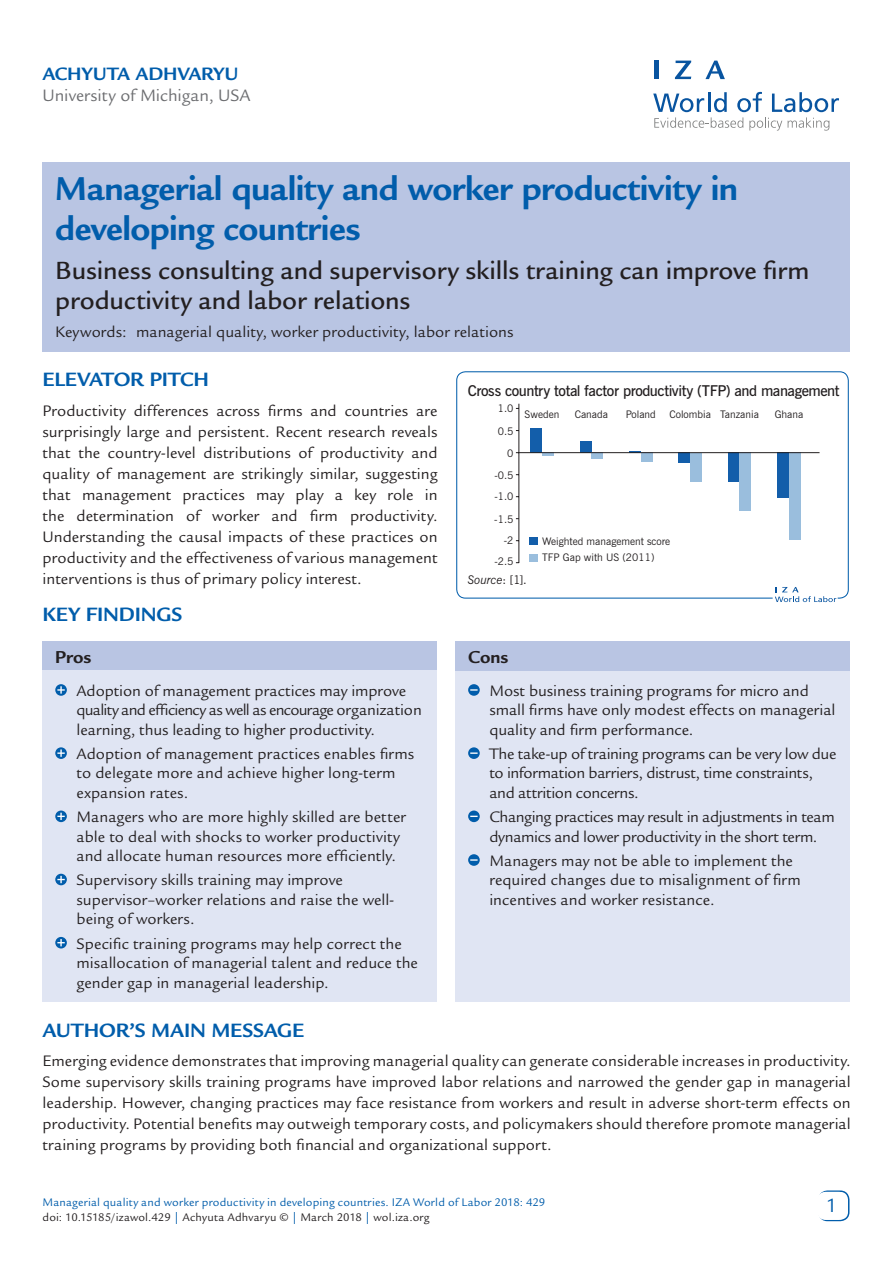
<style>
.page{position:relative;width:893px;height:1263px;background:#fff}
.page>*{position:absolute;margin:0;border:0;box-sizing:border-box;transform-origin:0 0}
.Cover__Title{font:700 36px/40.5px "Legacy Sans Std";letter-spacing:-.015em;color:#015dab}
.Cover__Subtitle{font:500 27px/30px "Legacy Sans ITC Pro";letter-spacing:-.005em;color:#231f20}
.Main__A_Level_Headin{font:700 21px "Legacy Sans Std";letter-spacing:-.01em;color:#015dab}
.t1{font:21px "Legacy Sans Std";color:#015dab}
.Cover__AuthorName{font:700 19.5px "Legacy Sans Std";letter-spacing:-.005em;color:#015dab}
.Cover__Pro_Con_Heade{font:700 18.75px "Legacy Sans Std";letter-spacing:-.005em;color:#231f20}
.Cover__Affiliation{font:18px "Legacy Sans Std";color:#6c6d70}
.Main__Bodytext{font:16.5px/21px "Legacy Sans Std";letter-spacing:.005em;color:#231f20;text-align:justify}
.Cover__Pro_Con_Bulle{font:16.5px/19.5px "Legacy Sans Std";color:#231f20}
.Cover__Pro_Con_Bulle-2{font:16.5px/19.5px "Legacy Sans Std";letter-spacing:-.02em;color:#231f20}
.Keywords{font:16.5px "Legacy Sans Std";letter-spacing:.005em;color:#231f20}
.t2{font:600 14.85px "News Gothic BT";letter-spacing:-.025em;color:#231f20}
.t3{font:12px "Legacy Sans Std";letter-spacing:.015em;color:#015dab}
.t4{font:12px "Legacy Sans Std";letter-spacing:.015em;color:#231f20}
.t5{font:italic 11.85px "News Gothic BT";letter-spacing:.005em;color:#231f20}
.t6{font:10.5px/21.8px "News Gothic BT";color:#231f20;text-align:right}
.s1{font-style:normal}
.s2{color:#015dab}
</style>
<div class="page">
<div style="left:43px;top:162px;width:807px;height:189px;background:#b9c5e3"></div>
<div style="left:818px;top:1190px;width:31px;height:31px;border:2px solid #015dab;border-radius:9px"></div>
<div style="left:817px;top:1192px;width:30px;height:28px;background:#fff;border-radius:9px"></div>
<svg style="left:653px;top:92px;width:186px;height:39px"></svg>
<hr style="left:654px;top:61px;width:4px;height:18px;background:#0854a0">
<svg style="left:675px;top:61px;width:16px;height:18px"></svg>
<svg style="left:705px;top:61px;width:20px;height:18px"></svg>
<div style="left:455px;top:641px;width:395px;height:361px;background:#e0e5f3"></div>
<div style="left:455px;top:641px;width:395px;height:29px;background:#b9c5e3"></div>
<div style="left:468px;top:684px;width:12px;height:12px;background:#015dab;border-radius:50%"></div>
<svg style="left:470px;top:689px;width:8px;height:2px"></svg>
<div style="left:468px;top:747px;width:12px;height:12px;background:#015dab;border-radius:50%"></div>
<svg style="left:470px;top:752px;width:8px;height:2px"></svg>
<svg style="left:468px;top:810px;width:12px;height:12px"></svg>
<div style="left:468px;top:854px;width:12px;height:12px;background:#015dab;border-radius:50%"></div>
<svg style="left:470px;top:859px;width:8px;height:2px"></svg>
<div style="left:43px;top:641px;width:394px;height:361px;background:#e0e5f3"></div>
<div style="left:43px;top:641px;width:394px;height:28px;background:#b9c5e3"></div>
<svg style="left:55px;top:684px;width:12px;height:12px"></svg>
<svg style="left:57px;top:686px;width:8px;height:8px"></svg>
<svg style="left:55px;top:747px;width:12px;height:12px"></svg>
<svg style="left:57px;top:749px;width:8px;height:8px"></svg>
<svg style="left:55px;top:810px;width:12px;height:12px"></svg>
<svg style="left:57px;top:813px;width:8px;height:7px"></svg>
<svg style="left:55px;top:874px;width:12px;height:11px"></svg>
<svg style="left:57px;top:876px;width:8px;height:7px"></svg>
<svg style="left:55px;top:937px;width:12px;height:11px"></svg>
<svg style="left:57px;top:939px;width:8px;height:7px"></svg>
<div style="left:456px;top:371px;width:393px;height:228px;border:1px solid #015dab;border-radius:9px"></div>
<svg style="left:773px;top:587px;width:65px;height:15px"></svg>
<div style="left:529px;top:537px;width:9px;height:8px;background:#135eaa"></div>
<div style="left:529px;top:554px;width:9px;height:7px;background:#9abedd"></div>
<hr style="left:518px;top:404px;width:1px;height:159px;background:#231f20">
<div style="left:679px;top:453px;width:11px;height:10px;background:#135eaa"></div>
<div style="left:690px;top:453px;width:12px;height:29px;background:#9abedd"></div>
<div style="left:728px;top:453px;width:12px;height:29px;background:#135eaa"></div>
<div style="left:740px;top:453px;width:11px;height:58px;background:#9abedd"></div>
<div style="left:777px;top:453px;width:12px;height:45px;background:#135eaa"></div>
<div style="left:789px;top:453px;width:11px;height:87px;background:#9abedd"></div>
<div style="left:530px;top:428px;width:12px;height:25px;background:#135eaa"></div>
<svg style="left:542px;top:453px;width:11px;height:3px"></svg>
<div style="left:580px;top:441px;width:11px;height:12px;background:#135eaa"></div>
<div style="left:591px;top:453px;width:12px;height:6px;background:#9abedd"></div>
<svg style="left:629px;top:451px;width:12px;height:1px"></svg>
<div style="left:641px;top:453px;width:11px;height:9px;background:#9abedd"></div>
<hr style="left:518px;top:452px;width:301px;height:1px;background:#231f20">
<p class="Cover__AuthorName" style="left:43px;top:62px;width:198px">ACHYUTA ADHVARYU</p>
<p class="Cover__Affiliation" style="left:43px;top:85px;width:210px">University of Michigan, USA</p>
<p class="Cover__Title" style="left:55px;top:168px;width:684px">Managerial quality and worker productivity in developing countries</p>
<p class="Cover__Subtitle" style="left:55px;top:255px;width:756px">Business consulting and supervisory skills training can improve firm productivity and labor relations</p>
<p class="Keywords" style="left:55px;top:322px;width:460px">Keywords: managerial quality, worker productivity, labor relations</p>
<p class="Main__A_Level_Headin" style="left:43px;top:367px;width:168px">ELEVATOR PITCH</p>
<p class="Main__Bodytext" style="left:43px;top:400px;width:397px">Productivity differences across firms and countries are surprisingly large and persistent. Recent research reveals that the country-level distributions of productivity and quality of management are strikingly similar, suggesting that management practices may play a key role in the determination of worker and firm productivity.<br>Understanding the causal impacts of these practices on productivity and the effectiveness of various management interventions is thus of primary policy interest.</p>
<p class="Main__A_Level_Headin" style="left:43px;top:602px;width:141px">KEY FINDINGS</p>
<p class="Cover__Pro_Con_Heade" style="left:55px;top:646px;width:38px">Pros</p>
<p class="Cover__Pro_Con_Bulle" style="left:77px;top:681px;width:347px">Adoption of management practices may improve quality and efficiency as well as encourage organization learning, thus leading to higher productivity.</p>
<p class="Cover__Pro_Con_Bulle" style="left:77px;top:744px;width:339px">Adoption of management practices enables firms to delegate more and achieve higher long-term expansion rates.</p>
<p class="Cover__Pro_Con_Bulle" style="left:77px;top:807px;width:331px">Managers who are more highly skilled are better able to deal with shocks to worker productivity and allocate human resources more efficiently.</p>
<p class="Cover__Pro_Con_Bulle" style="left:77px;top:870px;width:319px">Supervisory skills training may improve supervisor–worker relations and raise the well&shy;being of workers.</p>
<p class="Cover__Pro_Con_Bulle" style="left:77px;top:934px;width:343px">Specific training programs may help correct the misallocation of managerial talent and reduce the gender gap in managerial leadership.</p>
<p class="t2" style="left:468px;top:381px;width:373px">Cross country total factor productivity (TFP) and management</p>
<p class="t6" style="left:498px;top:397px;width:17px">1.0</p>
<p class="t6" style="left:494px;top:420px;width:21px">0.5<br>0 -0.5 -1.0</p>
<p class="t6" style="left:494px;top:529px;width:21px;line-height:21.3px">-2 -2.5</p>
<p class="t6" style="left:494px;top:508px;width:21px">-1.5</p>
<p class="t6" style="left:525px;top:403px;width:36px">Sweden</p>
<p class="t6" style="left:575px;top:403px;width:35px">Canada</p>
<p class="t6" style="left:626px;top:403px;width:32px">Poland</p>
<p class="t6" style="left:669px;top:403px;width:91px">Colombia Tanzania</p>
<p class="t6" style="left:775px;top:403px;width:30px">Ghana</p>
<p class="t6" style="left:542px;top:533px;width:129px;line-height:16.4px;text-align:left">Weighted management score<br>TFP Gap with US (2011)</p>
<p class="t5" style="left:467px;top:573px;width:61px">Source<span class="s1">: [1].</span></p>
<p class="Cover__Pro_Con_Heade" style="left:468px;top:646px;width:42px">Cons</p>
<p class="Cover__Pro_Con_Bulle" style="left:489px;top:681px;width:348px">Most business training programs for micro and small firms have only modest effects on managerial quality and firm performance.</p>
<p class="Cover__Pro_Con_Bulle-2" style="left:489px;top:744px;width:348px">The take-up of training programs can be very low due to information barriers, distrust, time constraints, and attrition concerns.</p>
<p class="Cover__Pro_Con_Bulle-2" style="left:489px;top:807px;width:347px">Changing practices may result in adjustments in team dynamics and lower productivity in the short term.</p>
<p class="Cover__Pro_Con_Bulle" style="left:489px;top:851px;width:313px">Managers may not be able to implement the required changes due to misalignment of firm incentives and worker resistance.</p>
<p class="Main__A_Level_Headin" style="left:43px;top:1018px;width:263px">AUTHOR’S MAIN MESSAGE</p>
<p class="Main__Bodytext" style="left:43px;top:1051px;width:810px">Emerging evidence demonstrates that improving managerial quality can generate considerable increases in productivity.<br>Some supervisory skills training programs have improved labor relations and narrowed the gender gap in managerial leadership. However, changing practices may face resistance from workers and result in adverse short-term effects on productivity. Potential benefits may outweigh temporary costs, and policymakers should therefore promote managerial training programs by providing both financial and organizational support.</p>
<p class="t3" style="left:43px;top:1195px;width:504px">Managerial quality and worker productivity in developing countries. IZA World of Labor 2018: 429</p>
<p class="t4" style="left:43px;top:1210px;width:389px">doi: 10.15185/izawol.429 <span class="s2">|</span> Achyuta Adhvaryu © <span class="s2">|</span> March 2018 <span class="s2">|</span> wol.iza.org</p>
<p class="t1" style="left:828px;top:1193px;width:13px">1</p>
</div>
